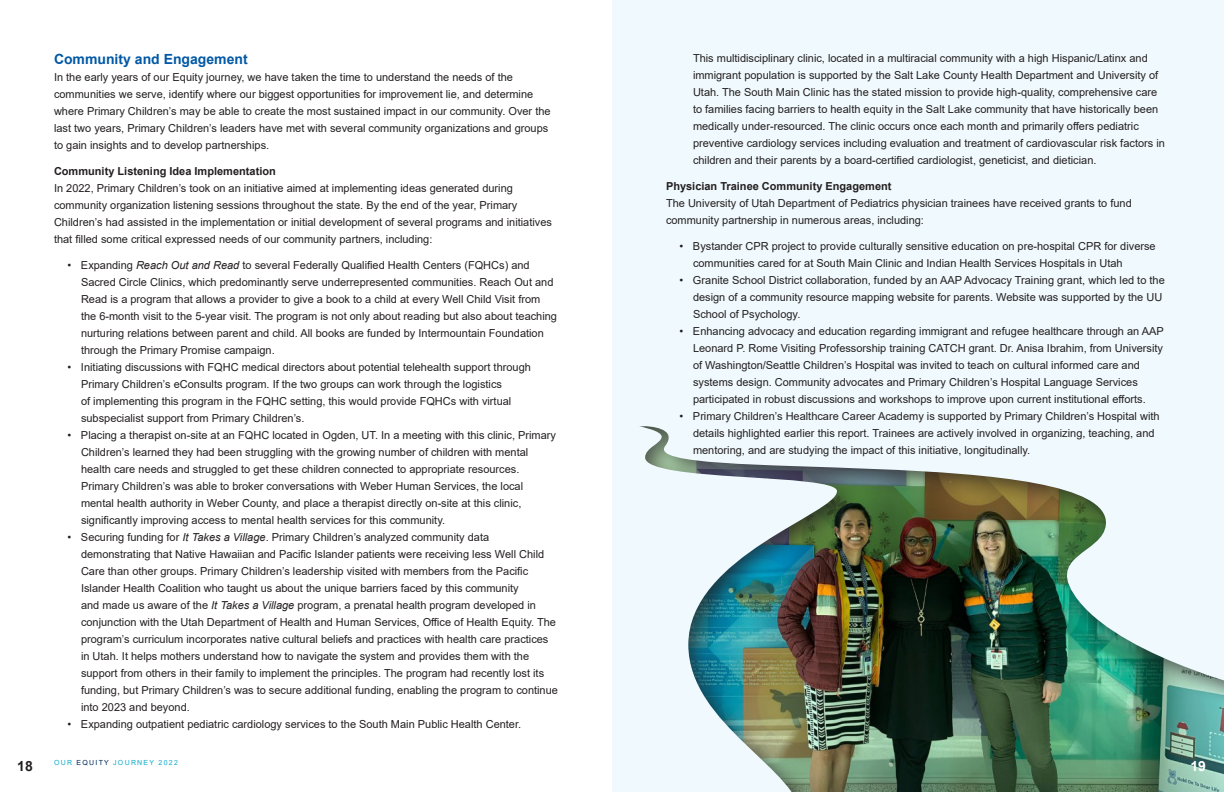
<style>
.page{position:relative;width:1224px;height:792px;background:#fff}
.page>*{position:absolute;margin:0;border:0;box-sizing:border-box;transform-origin:0 0}
.t1{font:700 14px "Arial";color:#0158a6}
.t2{font:700 14px "Arial";color:#231f20}
.t3{font:700 14px "Arial";color:#fff}
.t4{font:11px/17px "Arial";color:#231f20}
.t5{font:7px "Arial";letter-spacing:.18em;color:#12acc9}
.s1{font-weight:700}
.s2{font-style:italic}
.s3{color:#002b5c}
</style>
<div class="page">
<img style="left:612px;top:0;width:612px;height:792px">
<p class="t1" style="left:54px;top:49px;width:195px">Community and Engagement</p>
<p class="t4" style="left:54px;top:69px;width:498px">In the early years of our Equity journey, we have taken the time to understand the needs of the communities we serve, identify where our biggest opportunities for improvement lie, and determine where Primary Children’s may be able to create the most sustained impact in our community. Over the last two years, Primary Children’s leaders have met with several community organizations and groups to gain insights and to develop partnerships.</p>
<p class="t4" style="left:54px;top:163px;width:500px"><span class="s1">Community Listening Idea Implementation<br></span>In 2022, Primary Children’s took on an initiative aimed at implementing ideas generated during community organization listening sessions throughout the state. By the end of the year, Primary Children’s had assisted in the implementation or initial development of several programs and initiatives that filled some critical expressed needs of our community partners, including:</p>
<p class="t4" style="left:81px;top:257px;width:478px;text-indent:-14px">• Expanding <span class="s2">Reach Out and Read</span> to several Federally Qualified Health Centers (FQHCs) and Sacred Circle Clinics, which predominantly serve underrepresented communities. Reach Out and Read is a program that allows a provider to give a book to a child at every Well Child Visit from the 6-month visit to the 5-year visit. The program is not only about reading but also about teaching nurturing relations between parent and child. All books are funded by Intermountain Foundation through the Primary Promise campaign.</p>
<p class="t4" style="left:81px;top:359px;width:451px;text-indent:-14px">• Initiating discussions with FQHC medical directors about potential telehealth support through Primary Children’s eConsults program. If the two groups can work through the logistics<br>of implementing this program in the FQHC setting, this would provide FQHCs with virtual subspecialist support from Primary Children’s.</p>
<p class="t4" style="left:81px;top:427px;width:477px;text-indent:-14px">• Placing a therapist on-site at an FQHC located in Ogden, UT. In a meeting with this clinic, Primary Children’s learned they had been struggling with the growing number of children with mental health care needs and struggled to get these children connected to appropriate resources.<br>Primary Children’s was able to broker conversations with Weber Human Services, the local mental health authority in Weber County, and place a therapist directly on-site at this clinic, significantly improving access to mental health services for this community.</p>
<p class="t4" style="left:81px;top:529px;width:479px;text-indent:-14px">• Securing funding for <span class="s2">It Takes a Village</span>. Primary Children’s analyzed community data demonstrating that Native Hawaiian and Pacific Islander patients were receiving less Well Child Care than other groups. Primary Children’s leadership visited with members from the Pacific Islander Health Coalition who taught us about the unique barriers faced by this community<br>and made us aware of the <span class="s2">It Takes a Village</span> program, a prenatal health program developed in conjunction with the Utah Department of Health and Human Services, Office of Health Equity. The program’s curriculum incorporates native cultural beliefs and practices with health care practices in Utah. It helps mothers understand how to navigate the system and provides them with the support from others in their family to implement the principles. The program had recently lost its funding, but Primary Children’s was to secure additional funding, enabling the program to continue into 2023 and beyond.</p>
<p class="t4" style="left:68px;top:716px;width:453px">• Expanding outpatient pediatric cardiology services to the South Main Public Health Center.</p>
<p class="t4" style="left:693px;top:50px;width:473px">This multidisciplinary clinic, located in a multiracial community with a high Hispanic/Latinx and immigrant population is supported by the Salt Lake County Health Department and University of Utah. The South Main Clinic has the stated mission to provide high-quality, comprehensive care to families facing barriers to health equity in the Salt Lake community that have historically been medically under-resourced. The clinic occurs once each month and primarily offers pediatric preventive cardiology services including evaluation and treatment of cardiovascular risk factors in children and their parents by a board-certified cardiologist, geneticist, and dietician.</p>
<p class="t4" style="left:666px;top:178px;width:467px"><span class="s1">Physician Trainee Community Engagement<br></span>The University of Utah Department of Pediatrics physician trainees have received grants to fund community partnership in numerous areas, including:</p>
<p class="t4" style="left:693px;top:238px;width:464px;text-indent:-14px">• Bystander CPR project to provide culturally sensitive education on pre-hospital CPR for diverse communities cared for at South Main Clinic and Indian Health Services Hospitals in Utah</p>
<p class="t4" style="left:693px;top:272px;width:473px;text-indent:-14px">• Granite School District collaboration, funded by an AAP Advocacy Training grant, which led to the design of a community resource mapping website for parents. Website was supported by the UU<br>School of Psychology.</p>
<p class="t4" style="left:693px;top:323px;width:472px;text-indent:-14px">• Enhancing advocacy and education regarding immigrant and refugee healthcare through an AAP Leonard P. Rome Visiting Professorship training CATCH grant. Dr. Anisa Ibrahim, from University of Washington/Seattle Children’s Hospital was invited to teach on cultural informed care and systems design. Community advocates and Primary Children’s Hospital Language Services participated in robust discussions and workshops to improve upon current institutional efforts.</p>
<p class="t4" style="left:693px;top:408px;width:468px;text-indent:-14px">• Primary Children’s Healthcare Career Academy is supported by Primary Children’s Hospital with details highlighted earlier this report. Trainees are actively involved in organizing, teaching, and mentoring, and are studying the impact of this initiative, longitudinally.</p>
<p class="t5" style="left:54px;top:758px;width:125px">OUR <span class="s3">EQUITY</span> JOURNEY 2022</p>
<p class="t2" style="left:17px;top:756px;width:17px">18</p>
<p class="t3" style="left:1190px;top:756px;width:17px">19</p>
</div>
